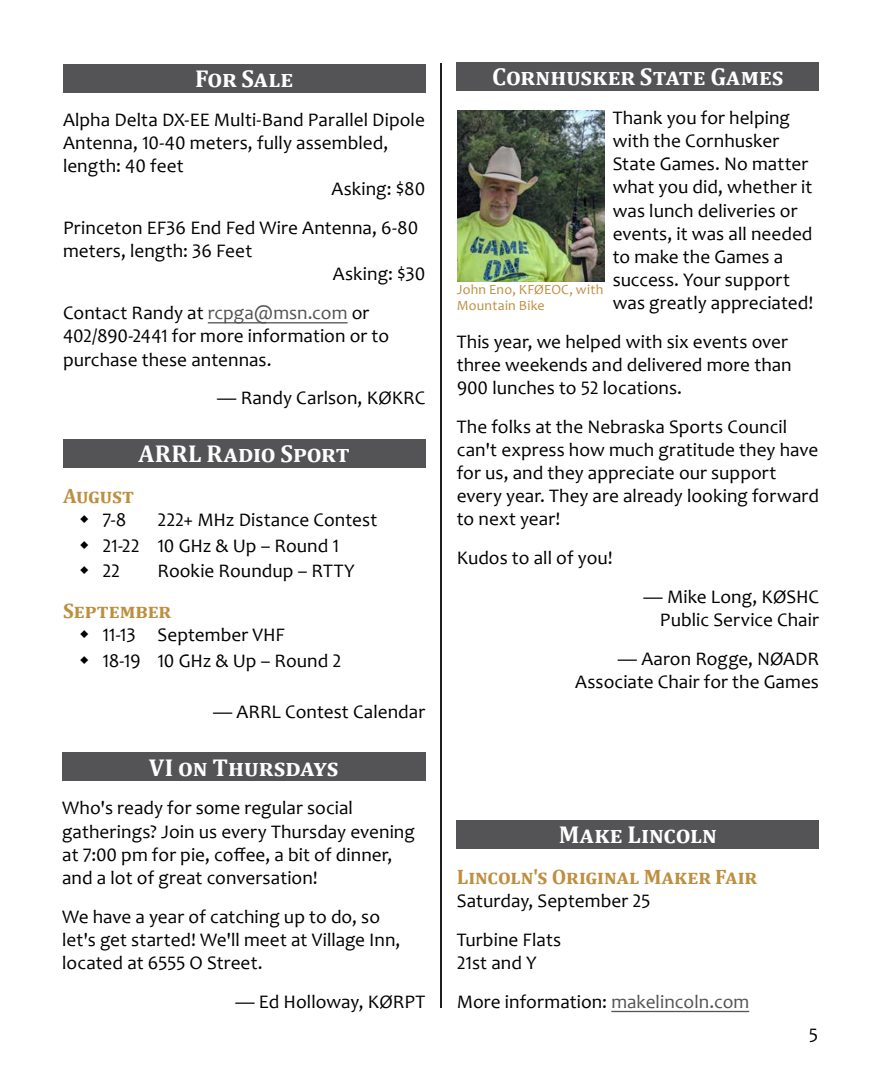
<style>
.page{position:relative;width:882px;height:1071px;background:#fff}
.page>*{position:absolute;margin:0;border:0;box-sizing:border-box;transform-origin:0 0}
.t1{font:700 24.5px "Cambria";color:#fff}
.t2{font:700 21px "Cambria";color:#bd8f3f}
.t3{font:19.25px/23.1px "Candara";letter-spacing:.005em;color:#000}
.t4{font:14px/16.8px "Candara";letter-spacing:.015em;color:#bd8f3f}
.s1{color:#545456}
</style>
<div class="page">
<hr style="left:440px;top:63px;width:2px;height:945px;background:#000">
<div style="left:457px;top:62px;width:362px;height:29px;background:#545456"></div>
<div style="left:63px;top:64px;width:362px;height:29px;background:#545456"></div>
<hr style="left:208px;top:322px;width:140px;height:1px;background:#545456">
<img style="left:457px;top:110px;width:147px;height:172px">
<div style="left:62px;top:753px;width:363px;height:28px;background:#545456"></div>
<div style="left:63px;top:439px;width:362px;height:29px;background:#545456"></div>
<div style="left:457px;top:820px;width:362px;height:29px;background:#545456"></div>
<hr style="left:611px;top:1011px;width:138px;height:1px;background:#545456">
<p class="t1" style="left:195px;top:62px;width:100px">For Sale</p>
<p class="t3" style="left:63px;top:108px;width:363px">Alpha Delta DX-EE Multi-Band Parallel Dipole</p>
<p class="t3" style="left:63px;top:131px;width:327px">Antenna, 10-40 meters, fully assembled,</p>
<p class="t3" style="left:63px;top:154px;width:122px">length: 40 feet</p>
<p class="t3" style="left:331px;top:177px;width:95px">Asking: $80</p>
<p class="t3" style="left:63px;top:216px;width:357px">Princeton EF36 End Fed Wire Antenna, 6-80</p>
<p class="t3" style="left:63px;top:239px;width:191px">meters, length: 36 Feet</p>
<p class="t3" style="left:333px;top:262px;width:94px">Asking: $30</p>
<p class="t3" style="left:63px;top:301px;width:328px">Contact Randy at <span class="s1">rcpga@msn.com</span> or<br>402/890-2441 for more information or to purchase these antennas.</p>
<p class="t3" style="left:217px;top:386px;width:209px">— Randy Carlson, KØKRC</p>
<p class="t1" style="left:139px;top:437px;width:213px">ARRL Radio Sport</p>
<p class="t2" style="left:63px;top:481px;width:73px">August</p>
<p class="t3" style="left:102px;top:508px;width:26px">7-8</p>
<p class="t3" style="left:102px;top:507px;width:276px;line-height:25.6px;text-indent:55px">222+ MHz Distance Contest<br>21-22 10 GHz &amp; Up – Round 1<br>22</p>
<p class="t3" style="left:157px;top:559px;width:199px">Rookie Roundup – RTTY</p>
<p class="t2" style="left:63px;top:596px;width:110px">September</p>
<p class="t3" style="left:102px;top:622px;width:241px;line-height:25.6px">11-13 September VHF<br>18-19 10 GHz &amp; Up – Round 2</p>
<p class="t3" style="left:213px;top:700px;width:214px">— ARRL Contest Calendar</p>
<p class="t1" style="left:149px;top:750px;width:191px">VI on Thursdays</p>
<p class="t3" style="left:62px;top:796px;width:354px">Who's ready for some regular social gatherings? Join us every Thursday evening at 7:00 pm for pie, coffee, a bit of dinner, and a lot of great conversation!</p>
<p class="t3" style="left:62px;top:905px;width:340px">We have a year of catching up to do, so let's get started! We'll meet at Village Inn, located at 6555 O Street.</p>
<p class="t3" style="left:235px;top:990px;width:191px">— Ed Holloway, KØRPT</p>
<p class="t1" style="left:492px;top:60px;width:293px">Cornhusker State Games</p>
<p class="t3" style="left:613px;top:106px;width:202px">Thank you for helping with the Cornhusker<br>State Games. No matter what you did, whether it was lunch deliveries or events, it was all needed to make the Games a success. Your support was greatly appreciated!</p>
<p class="t3" style="left:457px;top:330px;width:336px">This year, we helped with six events over three weekends and delivered more than<br>900 lunches to 52 locations.</p>
<p class="t3" style="left:457px;top:415px;width:364px">The folks at the Nebraska Sports Council can't express how much gratitude they have for us, and they appreciate our support every year. They are already looking forward to next year!</p>
<p class="t3" style="left:457px;top:546px;width:157px">Kudos to all of you!</p>
<p class="t3" style="left:644px;top:585px;width:177px;text-align:right">— Mike Long, KØSHC<br>Public Service Chair</p>
<p class="t3" style="left:575px;top:647px;width:245px;text-align:right">— Aaron Rogge, NØADR<br>Associate Chair for the Games</p>
<p class="t4" style="left:457px;top:281px;width:148px">John Eno, KFØEOC, with<br>Mountain Bike</p>
<p class="t1" style="left:559px;top:817px;width:160px">Make Lincoln</p>
<p class="t2" style="left:457px;top:862px;width:302px">Lincoln's Original Maker Fair</p>
<p class="t3" style="left:457px;top:881px;width:195px;line-height:38.9px">Saturday, September 25<br>Turbine Flats</p>
<p class="t3" style="left:457px;top:943px;width:294px;line-height:38.9px">21st and Y<br>More information: <span class="s1">makelincoln.com</span></p>
<p class="t3" style="left:809px;top:1023px;width:11px">5</p>
</div>
